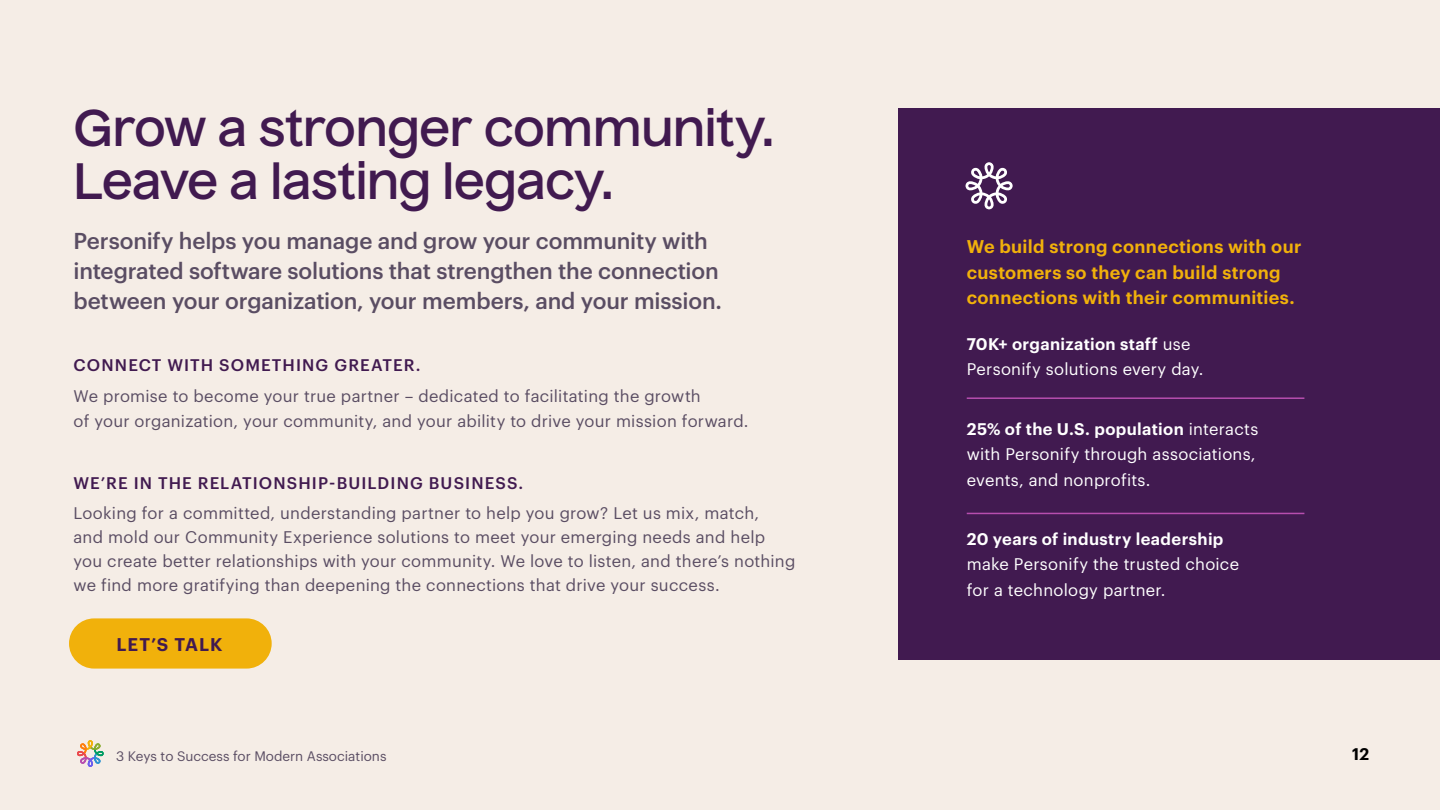
<style>
.page{position:relative;width:1440px;height:810px;background:#f5ede6}
.page>*{position:absolute;margin:0;border:0;box-sizing:border-box;transform-origin:0 0}
.t1{font:600 49.5px/52.5px "Nuckle";letter-spacing:-.005em;color:#411a50}
.t2{font:500 22.5px/30px "Graphik";letter-spacing:-.005em;color:#5a4d63}
.t3{font:600 18px/25.5px "Graphik";letter-spacing:.02em;color:#f1b10b}
.t4{font:600 18px "Graphik";letter-spacing:.06em;color:#411a50}
.t5{font:16.5px/24px "Graphik";letter-spacing:.015em;color:#5a4d63}
.t6{font:16.5px/25.5px "Graphik";letter-spacing:.015em;color:#fff}
.t7{font:500 16.5px "Graphik";letter-spacing:.065em;color:#411a50}
.t8{font:600 16.5px "Graphik";letter-spacing:.02em;color:#fff}
.t9{font:600 16.5px "Graphik";color:#000}
.t10{font:13.5px "Graphik";color:#5a4d63}
.s1{font-weight:600}
</style>
<div class="page">
<div style="left:69px;top:618px;width:203px;height:51px;background:#f1b10b;border-radius:25px"></div>
<div style="left:899px;top:108px;width:541px;height:551px;background:#411a50"></div>
<hr style="left:967px;top:397px;width:337px;height:2px;background:#b74eaf">
<hr style="left:967px;top:513px;width:337px;height:1px;background:#b74eaf">
<svg style="left:965px;top:162px;width:47px;height:47px"></svg>
<svg style="left:77px;top:740px;width:27px;height:27px"></svg>
<h1 class="t1" style="left:74px;top:101px;width:702px">Grow a stronger community.<br>Leave a lasting legacy.</h1>
<h2 class="t2" style="left:74px;top:224px;width:650px">Personify helps you manage and grow your community with integrated software solutions that strengthen the connection between your organization, your members, and your mission.</h2>
<p class="t7" style="left:74px;top:352px;width:348px">CONNECT WITH SOMETHING GREATER.</p>
<p class="t5" style="left:74px;top:381px;width:676px;line-height:25.5px">We promise to become your true partner – dedicated to facilitating the growth<br>of your organization, your community, and your ability to drive your mission forward.</p>
<p class="t7" style="left:74px;top:470px;width:451px">WE’RE IN THE RELATIONSHIP-BUILDING BUSINESS.</p>
<p class="t5" style="left:74px;top:500px;width:723px">Looking for a committed, understanding partner to help you grow? Let us mix, match,<br>and mold our Community Experience solutions to meet your emerging needs and help you create better relationships with your community. We love to listen, and there’s nothing we find more gratifying than deepening the connections that drive your success.</p>
<p class="t4" style="left:116px;top:630px;width:108px">LET’S TALK</p>
<p class="t3" style="left:967px;top:232px;width:336px">We build strong connections with our customers so they can build strong connections with their communities.</p>
<p class="t6" style="left:966px;top:330px;width:238px"><span class="s1">70K+ organization staff</span> use<br>Personify solutions every day.</p>
<p class="t6" style="left:966px;top:415px;width:293px"><span class="s1">25% of the U.S. population</span> interacts with Personify through associations, events, and nonprofits.</p>
<p class="t8" style="left:966px;top:526px;width:258px">20 years of industry leadership</p>
<p class="t6" style="left:966px;top:550px;width:274px">make Personify the trusted choice for a technology partner.</p>
<p class="t10" style="left:116px;top:746px;width:272px">3 Keys to Success for Modern Associations</p>
<p class="t9" style="left:1352px;top:742px;width:18px">12</p>
</div>
